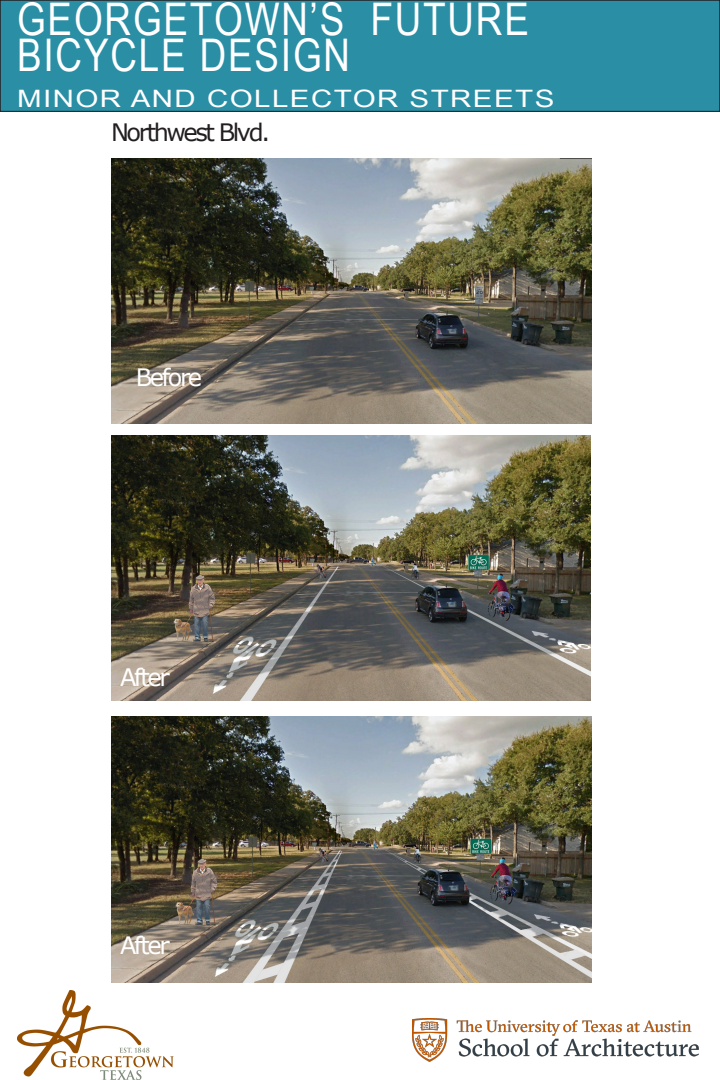
<style>
.page{position:relative;width:720px;height:1080px;background:#fff}
.page>*{position:absolute;margin:0;border:0;box-sizing:border-box;transform-origin:0 0}
.t1{font:45px "Arial Narrow";letter-spacing:.04em;color:#fff}
.t2{font:24px "Arial Narrow";letter-spacing:.04em;color:#fff;scale:1.5 1}
.t3{font:24px "Verdana";letter-spacing:-.1em;color:#fff}
.t4{font:24px "Verdana";letter-spacing:-.1em;color:#231f20}
</style>
<div class="page">
<div style="left:0;top:0;width:720px;height:111px;background:#2a8fa4"></div>
<div style="left:0;top:0;width:720px;height:112px;border:1px solid #231f20"></div>
<img style="left:18px;top:991px;width:156px;height:88px">
<img style="left:412px;top:1019px;width:287px;height:43px">
<img style="left:111px;top:158px;width:481px;height:265px">
<img style="left:111px;top:716px;width:481px;height:267px">
<img style="left:111px;top:435px;width:480px;height:266px">
<p class="t1" style="left:17px;top:-14px;width:513px">GEORGETOWN’S FUTURE</p>
<p class="t1" style="left:17px;top:22px;width:335px">BICYCLE DESIGN</p>
<p class="t2" style="left:17px;top:81px;width:360px">MINOR AND COLLECTOR STREETS</p>
<p class="t4" style="left:111px;top:117px;width:160px">Northwest Blvd.</p>
<p class="t3" style="left:136px;top:362px;width:68px">Before</p>
<p class="t3" style="left:120px;top:662px;width:51px">After</p>
<p class="t3" style="left:120px;top:930px;width:51px">After</p>
</div>
